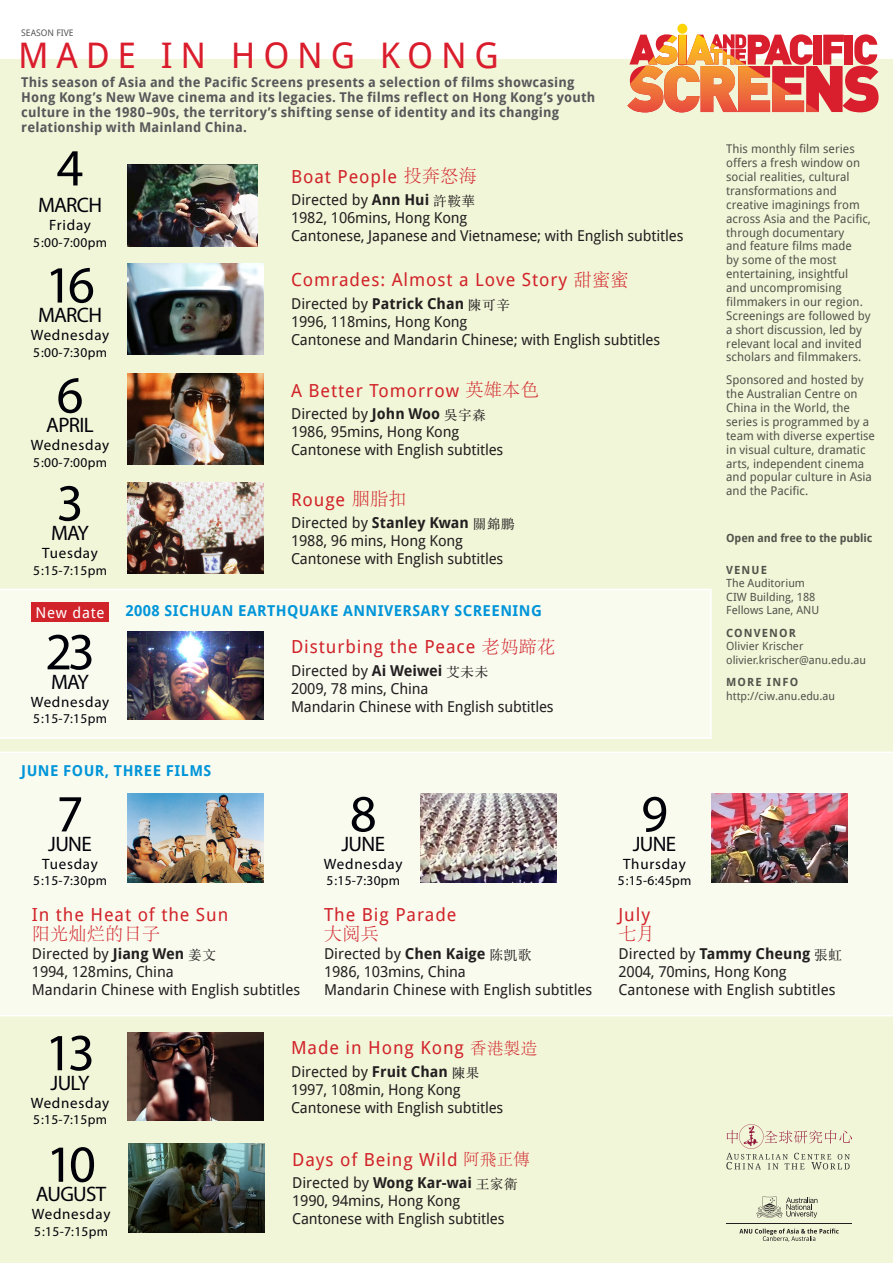
<style>
.page{position:relative;width:893px;height:1263px;background:#fff}
.page>*{position:absolute;margin:0;border:0;box-sizing:border-box;transform-origin:0 0}
.t1{font:52.5px "Myriad Pro";letter-spacing:-.08em;color:#000008}
.t2{font:35.25px "Droid Sans";letter-spacing:.22em;color:#da1d2d}
.t3{font:21px "Myriad Pro";letter-spacing:-.03em;color:#000008}
.t4{font:18px/18px "Droid Sans";letter-spacing:.05em;color:#d1232a}
.t5{font:15px/18px "Droid Sans";letter-spacing:-.01em;color:#231f20}
.t6{font:15px "Myriad Pro";letter-spacing:.05em;color:#000008}
.t7{font:700 15px "Droid Sans";color:#231f20}
.t8{font:700 15px "Droid Sans";letter-spacing:.03em;color:#0095d9}
.t9{font:15px "Droid Sans";letter-spacing:.05em;color:#fff}
.Season_description{font:700 13.5px/15px "Droid Sans";letter-spacing:.015em;color:#57585a}
.t10{font:13.5px "Myriad Pro";letter-spacing:.02em;color:#000008}
.t11{font:12px/13.8px "Droid Sans";color:#57585a}
.t12{font:11.25px/13.5px "Droid Sans";color:#57585a}
.t13{font:700 11.25px "Droid Sans";letter-spacing:-.01em;color:#57585a}
.t14{font:700 11.25px "Droid Sans";letter-spacing:.1em;color:#57585a}
.t15{font:700 11.25px "Droid Sans";letter-spacing:.08em;color:#57585a}
.t16{font:9px "Droid Sans";color:#57585a}
.s1{font-family:"ST Song"}
.s2{font-weight:700}
.s3{font-family:"ST Songti SC Regular";font-size:13.5px}
.s4{font-weight:400}
.s5{font-family:"ST Songti SC Regular";font-weight:400;font-size:13.5px}
.s6{font-family:"ST Song";font-size:16.5px}
</style>
<div class="page">
<div style="left:0;top:60px;width:893px;height:1203px;background:#f2f6d8"></div>
<div style="left:677px;top:24px;width:10px;height:10px;background:#fed304;border-radius:50%"></div>
<svg style="left:627px;top:34px;width:252px;height:78px"></svg>
<svg style="left:726px;top:1124px;width:126px;height:45px"></svg>
<svg style="left:756px;top:1196px;width:61px;height:22px"></svg>
<hr style="left:726px;top:1223px;width:126px;height:1px;background:#231f20">
<svg style="left:739px;top:1228px;width:100px;height:14px"></svg>
<img style="left:127px;top:165px;width:131px;height:82px">
<img style="left:127px;top:374px;width:136px;height:90px">
<img style="left:127px;top:483px;width:136px;height:90px">
<div style="left:0;top:752px;width:893px;height:264px;background:#f9fbef"></div>
<img style="left:127px;top:793px;width:136px;height:89px">
<div style="left:0;top:589px;width:711px;height:150px;background:#f9fbef"></div>
<img style="left:127px;top:631px;width:136px;height:89px">
<img style="left:127px;top:1032px;width:136px;height:89px">
<img style="left:127px;top:263px;width:136px;height:91px">
<img style="left:421px;top:793px;width:136px;height:89px">
<img style="left:712px;top:793px;width:135px;height:89px">
<img style="left:128px;top:1144px;width:136px;height:88px">
<div style="left:31px;top:602px;width:78px;height:20px;background:#d1232a"></div>
<p class="t16" style="left:21px;top:27px;width:54px">SEASON FIVE</p>
<p class="t2" style="left:18px;top:31px;width:482px">MADE IN HONG KONG</p>
<p class="Season_description" style="left:21px;top:75px;width:576px">This season of Asia and the Pacific Screens presents a selection of films showcasing Hong Kong’s New Wave cinema and its legacies. The films reflect on Hong Kong’s youth culture in the 1980–90s, the territory’s shifting sense of identity and its changing relationship with Mainland China.</p>
<p class="t1" style="left:57px;top:135px;width:28px">4</p>
<p class="t3" style="left:38px;top:192px;width:66px">MARCH</p>
<p class="t6" style="left:49px;top:216px;width:43px">Friday</p>
<p class="t10" style="left:33px;top:234px;width:75px">5:00-7:00pm</p>
<p class="t1" style="left:45px;top:253px;width:51px">16</p>
<p class="t3" style="left:38px;top:302px;width:66px">MARCH</p>
<p class="t6" style="left:31px;top:326px;width:80px">Wednesday</p>
<p class="t10" style="left:33px;top:344px;width:75px">5:00-7:30pm</p>
<p class="t1" style="left:57px;top:363px;width:28px">6</p>
<p class="t3" style="left:46px;top:412px;width:49px">APRIL</p>
<p class="t6" style="left:31px;top:436px;width:80px">Wednesday</p>
<p class="t10" style="left:33px;top:454px;width:75px">5:00-7:00pm</p>
<p class="t1" style="left:57px;top:471px;width:28px">3</p>
<p class="t3" style="left:51px;top:520px;width:39px">MAY</p>
<p class="t6" style="left:42px;top:544px;width:57px">Tuesday</p>
<p class="t10" style="left:33px;top:562px;width:75px">5:15-7:15pm</p>
<p class="t9" style="left:35px;top:602px;width:71px">New date</p>
<p class="t1" style="left:45px;top:619px;width:51px">23</p>
<p class="t3" style="left:51px;top:669px;width:39px">MAY</p>
<p class="t6" style="left:31px;top:692px;width:80px">Wednesday</p>
<p class="t10" style="left:33px;top:710px;width:75px">5:15-7:15pm</p>
<p class="t4" style="left:291px;top:167px;width:187px">Boat People <span class="s1">投奔怒海</span></p>
<p class="t5" style="left:291px;top:191px;width:185px">Directed by <span class="s2">Ann Hui</span> <span class="s3">許鞍華</span></p>
<p class="t5" style="left:291px;top:209px;width:394px">1982, 106mins, Hong Kong<br>Cantonese, Japanese and Vietnamese; with English subtitles</p>
<p class="t4" style="left:291px;top:270px;width:339px">Comrades: Almost a Love Story <span class="s1">甜蜜蜜</span></p>
<p class="t7" style="left:291px;top:293px;width:220px"><span class="s4">Directed by</span> Patrick Chan <span class="s5">陳可辛</span></p>
<p class="t5" style="left:291px;top:312px;width:371px">1996, 118mins, Hong Kong<br>Cantonese and Mandarin Chinese; with English subtitles</p>
<p class="t4" style="left:291px;top:381px;width:249px">A Better Tomorrow <span class="s1">英雄本色</span></p>
<p class="t5" style="left:291px;top:404px;width:196px">Directed by <span class="s2">John Woo</span> <span class="s3">吳宇森</span></p>
<p class="t5" style="left:291px;top:422px;width:214px">1986, 95mins, Hong Kong<br>Cantonese with English subtitles</p>
<p class="t4" style="left:291px;top:489px;width:117px">Rouge <span class="s1">胭脂扣</span></p>
<p class="t7" style="left:291px;top:512px;width:225px"><span class="s4">Directed by</span> Stanley Kwan <span class="s5">關錦鵬</span></p>
<p class="t5" style="left:291px;top:531px;width:214px">1988, 96 mins, Hong Kong<br>Cantonese with English subtitles</p>
<p class="t8" style="left:125px;top:599px;width:418px">2008 SICHUAN EARTHQUAKE ANNIVERSARY SCREENING</p>
<p class="t4" style="left:291px;top:637px;width:265px">Disturbing the Peace <span class="s1">老妈蹄花</span></p>
<p class="t5" style="left:291px;top:661px;width:199px">Directed by <span class="s2">Ai Weiwei</span> <span class="s3">艾未未</span></p>
<p class="t5" style="left:291px;top:679px;width:139px">2009, 78 mins, China</p>
<p class="t5" style="left:291px;top:697px;width:264px">Mandarin Chinese with English subtitles</p>
<p class="t8" style="left:21px;top:759px;width:192px">JUNE FOUR, THREE FILMS</p>
<p class="t11" style="left:726px;top:142px;width:146px">This monthly film series offers a fresh window on social realities, cultural transformations and creative imaginings from across Asia and the Pacific, through documentary<br>and feature films made<br>by some of the most entertaining, insightful and uncompromising filmmakers in our region.<br>Screenings are followed by a short discussion, led by relevant local and invited scholars and filmmakers.</p>
<p class="t11" style="left:726px;top:373px;width:150px">Sponsored and hosted by the Australian Centre on<br>China in the World, the series is programmed by a team with diverse expertise in visual culture, dramatic arts, independent cinema and popular culture in Asia and the Pacific.</p>
<p class="t13" style="left:726px;top:530px;width:148px">Open and free to the public</p>
<p class="t15" style="left:726px;top:562px;width:42px">VENUE</p>
<p class="t12" style="left:726px;top:576px;width:95px">The Auditorium<br>CIW Building, 188<br>Fellows Lane, ANU</p>
<p class="t14" style="left:726px;top:625px;width:71px">CONVENOR</p>
<p class="t12" style="left:726px;top:639px;width:141px">Olivier Krischer olivier.krischer@anu.edu.au</p>
<p class="t14" style="left:726px;top:674px;width:73px">MORE INFO</p>
<p class="t12" style="left:726px;top:689px;width:110px">http://ciw.anu.edu.au</p>
<p class="t1" style="left:57px;top:781px;width:28px">7</p>
<p class="t3" style="left:48px;top:831px;width:45px">JUNE</p>
<p class="t6" style="left:42px;top:855px;width:57px">Tuesday</p>
<p class="t10" style="left:33px;top:872px;width:75px">5:15-7:30pm</p>
<p class="t4" style="left:32px;top:905px;width:198px">In the Heat of the Sun<span class="s1">阳光灿烂的日子</span></p>
<p class="t5" style="left:32px;top:944px;width:185px">Directed by <span class="s2">Jiang Wen</span> <span class="s3">姜文<br></span>1994, 128mins, China</p>
<p class="t5" style="left:32px;top:980px;width:270px">Mandarin Chinese with English subtitles</p>
<p class="t1" style="left:350px;top:781px;width:28px">8</p>
<p class="t3" style="left:341px;top:831px;width:45px">JUNE</p>
<p class="t6" style="left:324px;top:855px;width:80px">Wednesday</p>
<p class="t10" style="left:326px;top:872px;width:75px">5:15-7:30pm</p>
<p class="t4" style="left:324px;top:905px;width:134px">The Big Parade<span class="s1">大阅兵</span></p>
<p class="t5" style="left:324px;top:944px;width:209px">Directed by <span class="s2">Chen Kaige</span> <span class="s3">陈凯歌<br></span>1986, 103mins, China</p>
<p class="t5" style="left:324px;top:980px;width:270px">Mandarin Chinese with English subtitles</p>
<p class="t1" style="left:45px;top:1020px;width:51px">13</p>
<p class="t3" style="left:51px;top:1070px;width:40px">JULY</p>
<p class="t6" style="left:31px;top:1093px;width:80px">Wednesday</p>
<p class="t10" style="left:33px;top:1111px;width:75px">5:15-7:15pm</p>
<p class="t1" style="left:46px;top:1132px;width:51px">10</p>
<p class="t3" style="left:36px;top:1181px;width:72px">AUGUST</p>
<p class="t6" style="left:32px;top:1205px;width:80px">Wednesday</p>
<p class="t10" style="left:34px;top:1223px;width:75px">5:15-7:15pm</p>
<p class="t4" style="left:291px;top:1038px;width:248px">Made in Hong Kong <span class="s6">香港製造</span></p>
<p class="t5" style="left:291px;top:1062px;width:190px">Directed by <span class="s2">Fruit Chan</span> <span class="s3">陳果</span></p>
<p class="t5" style="left:291px;top:1080px;width:214px">1997, 108min, Hong Kong<br>Cantonese with English subtitles</p>
<p class="t4" style="left:292px;top:1150px;width:239px">Days of Being Wild <span class="s6">阿飛正傳</span></p>
<p class="t7" style="left:292px;top:1172px;width:227px"><span class="s4">Directed by</span> Wong Kar-wai <span class="s5">王家衛</span></p>
<p class="t5" style="left:292px;top:1191px;width:214px">1990, 94mins, Hong Kong<br>Cantonese with English subtitles</p>
<p class="t1" style="left:641px;top:781px;width:28px">9</p>
<p class="t3" style="left:633px;top:831px;width:45px">JUNE</p>
<p class="t6" style="left:623px;top:855px;width:64px">Thursday</p>
<p class="t10" style="left:618px;top:872px;width:75px">5:15-6:45pm</p>
<p class="t4" style="left:618px;top:905px;width:38px">July<span class="s1">七月</span></p>
<p class="t5" style="left:618px;top:944px;width:225px">Directed by <span class="s2">Tammy Cheung</span> <span class="s3">張虹<br></span>2004, 70mins, Hong Kong</p>
<p class="t5" style="left:618px;top:980px;width:218px">Cantonese with English subtitles</p>
</div>
